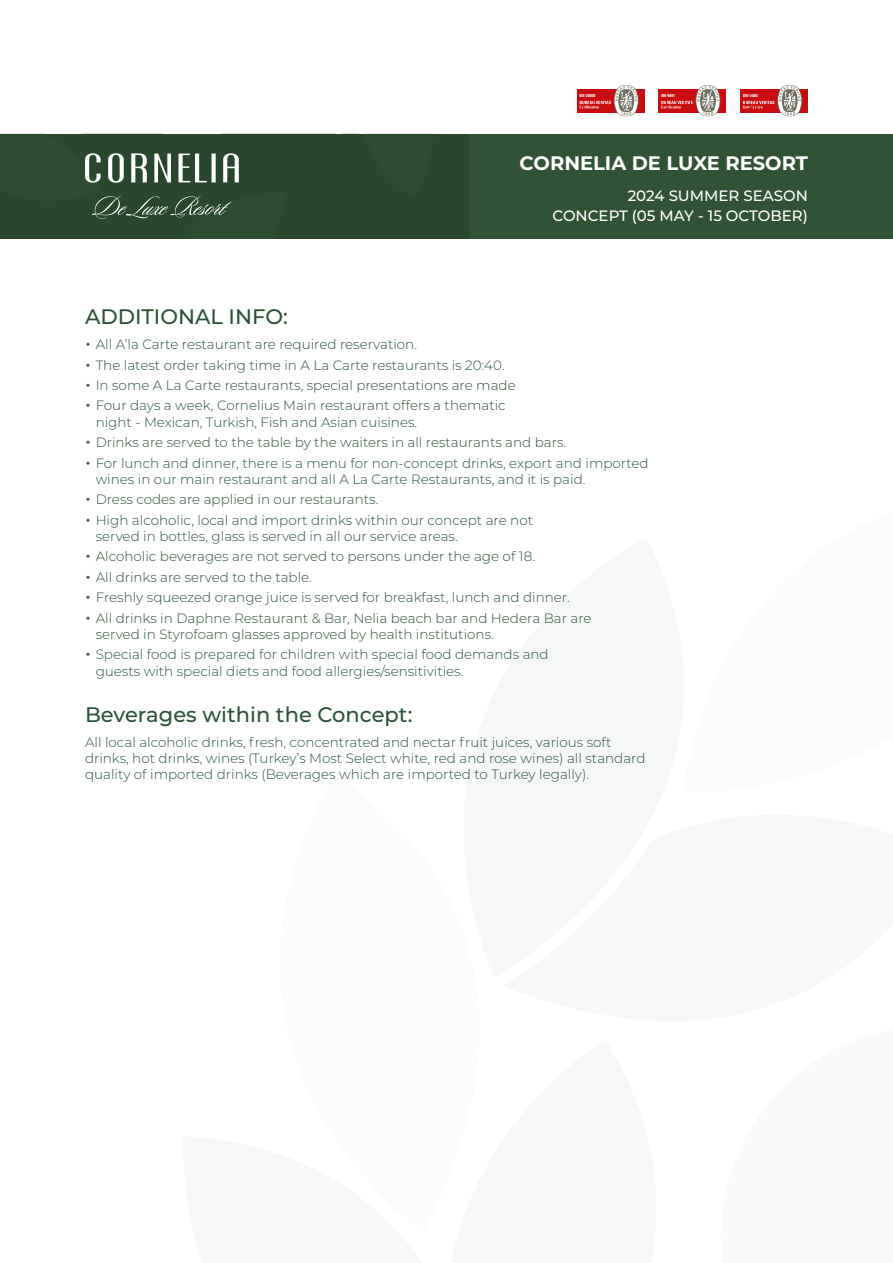
<style>
.page{position:relative;width:893px;height:1263px;background:#fff}
.page>*{position:absolute;margin:0;border:0;box-sizing:border-box;transform-origin:0 0}
.t1{font:500 21px "Montserrat";color:#2a5236}
.t2{font:700 19.5px "Montserrat";color:#fff}
.t3{font:500 15px/20.1px "Montserrat";color:#fff;text-align:right}
.t4{font:300 13.5px/20.4px "Montserrat";color:#2a5236}
.t5{font:4.2px "Helvetica Condensed Black Se";color:#fff}
</style>
<div class="page">
<div style="left:0;top:134px;width:893px;height:104px;background:#315335"></div>
<div style="left:577px;top:89px;width:67px;height:23px;background:#c90c0f"></div>
<svg style="left:580px;top:85px;width:59px;height:31px"></svg>
<div style="left:659px;top:89px;width:67px;height:23px;background:#c90c0f"></div>
<svg style="left:661px;top:85px;width:59px;height:31px"></svg>
<div style="left:740px;top:89px;width:68px;height:23px;background:#c90c0f"></div>
<svg style="left:743px;top:85px;width:59px;height:31px"></svg>
<div style="left:0;top:134px;width:469px;height:104px;background:#28472c"></div>
<p class="t5" style="left:580px;top:94px;width:17px">ISO 22000</p>
<p class="t5" style="left:661px;top:94px;width:15px">ISO 9001</p>
<p class="t5" style="left:743px;top:94px;width:17px">ISO 14001</p>
<h2 class="t2" style="left:520px;top:149px;width:290px">CORNELIA DE LUXE RESORT</h2>
<p class="t3" style="left:552px;top:185px;width:257px">2024 SUMMER SEASON<br>CONCEPT (05 MAY - 15 OCTOBER)</p>
<h1 class="t1" style="left:85px;top:302px;width:204px">ADDITIONAL INFO:</h1>
<p class="t4" style="left:96px;top:334px;width:422px">All A’la Carte restaurant are required reservation.<br>The latest order taking time in A La Carte restaurants is 20:40.<br>In some A La Carte restaurants, special presentations are made Four days a week, Cornelius Main restaurant offers a thematic</p>
<p class="t4" style="left:96px;top:411px;width:555px">night - Mexican, Turkish, Fish and Asian cuisines.<br>Drinks are served to the table by the waiters in all restaurants and bars.<br>For lunch and dinner, there is a menu for non-concept drinks, export and imported</p>
<p class="t4" style="left:96px;top:468px;width:491px">wines in our main restaurant and all A La Carte Restaurants, and it is paid.<br>Dress codes are applied in our restaurants.<br>High alcoholic, local and import drinks within our concept are not</p>
<p class="t4" style="left:96px;top:525px;width:497px">served in bottles, glass is served in all our service areas.<br>Alcoholic beverages are not served to persons under the age of 18.<br>All drinks are served to the table.<br>Freshly squeezed orange juice is served for breakfast, lunch and dinner.<br>All drinks in Daphne Restaurant &amp; Bar, Nelia beach bar and Hedera Bar are</p>
<p class="t4" style="left:96px;top:623px;width:455px">served in Styrofoam glasses approved by health institutions.<br>Special food is prepared for children with special food demands and</p>
<p class="t4" style="left:96px;top:660px;width:369px">guests with special diets and food allergies/sensitivities.</p>
<h1 class="t1" style="left:85px;top:700px;width:329px">Beverages within the Concept:</h1>
<p class="t4" style="left:85px;top:733px;width:562px;line-height:16.2px">All local alcoholic drinks, fresh, concentrated and nectar fruit juices, various soft drinks, hot drinks, wines (Turkey’s Most Select white, red and rose wines) all standard quality of imported drinks (Beverages which are imported to Turkey legally).</p>
</div>
